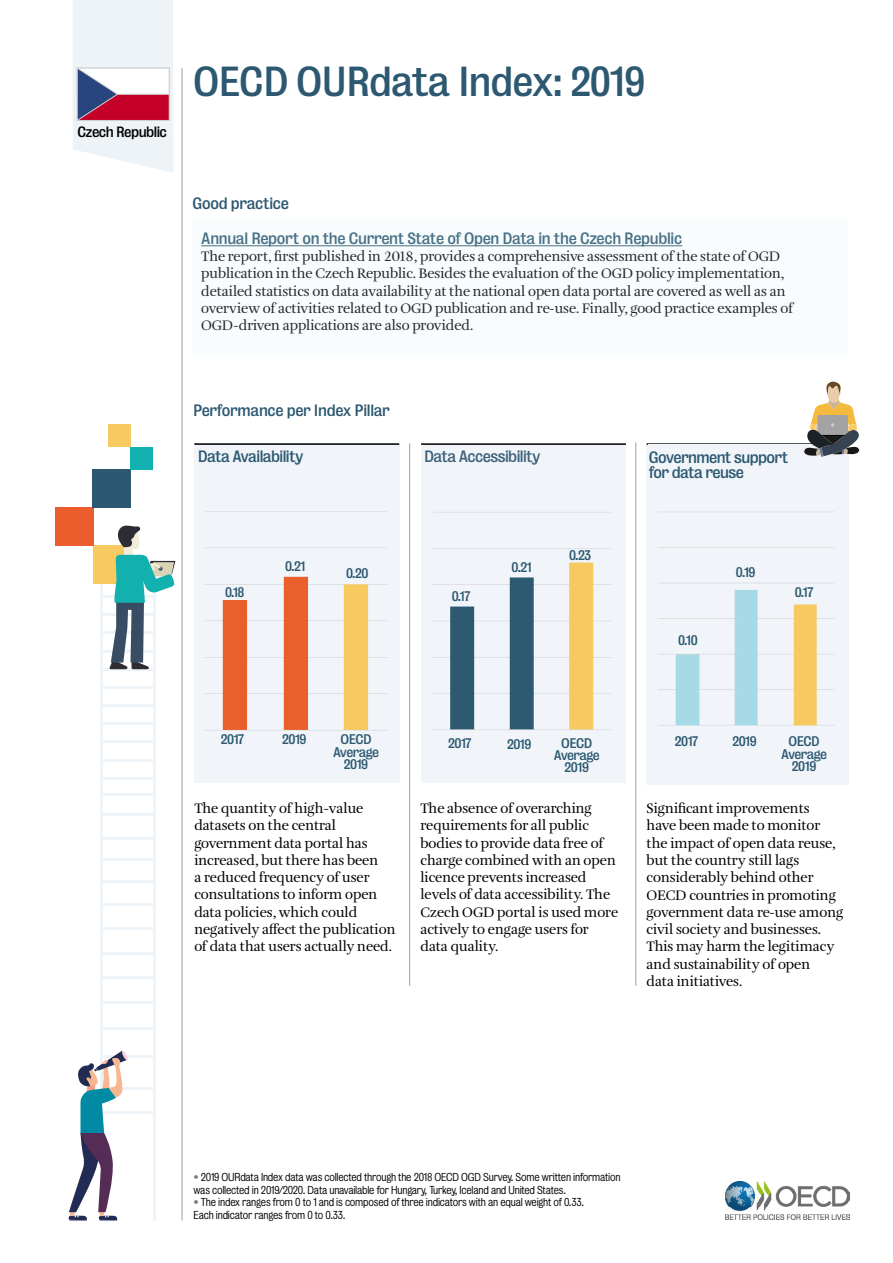
<style>
.page{position:relative;width:893px;height:1263px;background:#fff}
.page>*{position:absolute;margin:0;border:0;box-sizing:border-box;transform-origin:0 0}
.t1{font:38.25px "Bureau Grotesque Five Three";letter-spacing:-.025em;color:#2c5871}
.t2{font:15px/14.5px "Bureau Grotesque Five Three";letter-spacing:-.025em;color:#2c5871}
.t3{font:15px "Bureau Grotesque Five Three";letter-spacing:-.04em;color:#3d627a}
.t4{font:14.25px/17.2px "Amalia Pro";letter-spacing:-.005em;color:#000}
.t5{font:13.65px "Bureau Grotesque Five Three";letter-spacing:-.04em;color:#000}
.t6{font:12.75px/12.5px "Bureau Grotesque Five Three";letter-spacing:-.04em;color:#2c5871;text-align:center}
.t7{font:10.5px/12.6px "Bureau Grotesque Five One";letter-spacing:-.02em;color:#000}
.s1{color:#797979}
</style>
<div class="page">
<img style="left:647px;top:445px;width:201px;height:339px">
<img style="left:421px;top:445px;width:205px;height:338px">
<img style="left:194px;top:445px;width:205px;height:338px">
<hr style="left:182px;top:68px;width:1px;height:1152px;background:#9d9d9c">
<hr style="left:409px;top:443px;width:1px;height:542px;background:#9d9d9c">
<hr style="left:636px;top:442px;width:1px;height:544px;background:#9d9d9c">
<div style="left:198px;top:451px;width:198px;height:41px;background:#f1f5f9"></div>
<div style="left:221px;top:735px;width:27px;height:35px;background:#f1f5f9"></div>
<div style="left:221px;top:587px;width:27px;height:13px;background:#f1f5f9"></div>
<div style="left:277px;top:561px;width:36px;height:14px;background:#f1f5f9"></div>
<div style="left:342px;top:568px;width:31px;height:13px;background:#f1f5f9"></div>
<div style="left:446px;top:591px;width:30px;height:12px;background:#f1f5f9"></div>
<div style="left:506px;top:562px;width:31px;height:13px;background:#f1f5f9"></div>
<div style="left:672px;top:635px;width:31px;height:14px;background:#f1f5f9"></div>
<div style="left:730px;top:567px;width:31px;height:12px;background:#f1f5f9"></div>
<div style="left:788px;top:587px;width:31px;height:12px;background:#f1f5f9"></div>
<div style="left:565px;top:550px;width:30px;height:12px;background:#f1f5f9"></div>
<div style="left:448px;top:738px;width:28px;height:37px;background:#f1f5f9"></div>
<div style="left:675px;top:736px;width:31px;height:38px;background:#f1f5f9"></div>
<div style="left:282px;top:735px;width:28px;height:35px;background:#f1f5f9"></div>
<div style="left:507px;top:739px;width:28px;height:35px;background:#f1f5f9"></div>
<div style="left:732px;top:736px;width:30px;height:38px;background:#f1f5f9"></div>
<div style="left:329px;top:734px;width:54px;height:45px;background:#f1f5f9"></div>
<div style="left:550px;top:738px;width:54px;height:41px;background:#f1f5f9"></div>
<div style="left:777px;top:736px;width:54px;height:45px;background:#f1f5f9"></div>
<div style="left:424px;top:451px;width:196px;height:47px;background:#f1f5f9"></div>
<hr style="left:194px;top:443px;width:205px;height:2px;background:#000">
<hr style="left:421px;top:443px;width:205px;height:2px;background:#000">
<hr style="left:647px;top:443px;width:204px;height:2px;background:#000">
<hr style="left:101px;top:952px;width:54px;height:3px;background:#eef3f7">
<hr style="left:101px;top:976px;width:54px;height:2px;background:#eef3f7">
<hr style="left:101px;top:1002px;width:54px;height:2px;background:#eef3f7">
<hr style="left:101px;top:1027px;width:54px;height:3px;background:#eef3f7">
<hr style="left:101px;top:1055px;width:54px;height:2px;background:#eef3f7">
<hr style="left:101px;top:1111px;width:54px;height:2px;background:#eef3f7">
<hr style="left:153px;top:560px;width:3px;height:660px;background:#eef3f7">
<hr style="left:100px;top:560px;width:3px;height:660px;background:#eef3f7">
<div style="left:94px;top:545px;width:38px;height:39px;background:#f6c961"></div>
<div style="left:55px;top:507px;width:38px;height:38px;background:#eb5d2d"></div>
<div style="left:93px;top:469px;width:38px;height:39px;background:#2c5871"></div>
<div style="left:131px;top:447px;width:22px;height:23px;background:#13b0b0"></div>
<div style="left:108px;top:424px;width:23px;height:23px;background:#f6c961"></div>
<hr style="left:101px;top:595px;width:54px;height:3px;background:#eef3f7">
<hr style="left:101px;top:613px;width:54px;height:3px;background:#eef3f7">
<hr style="left:101px;top:632px;width:54px;height:2px;background:#eef3f7">
<hr style="left:101px;top:650px;width:54px;height:2px;background:#eef3f7">
<hr style="left:101px;top:668px;width:54px;height:2px;background:#eef3f7">
<hr style="left:101px;top:686px;width:54px;height:2px;background:#eef3f7">
<hr style="left:101px;top:704px;width:54px;height:3px;background:#eef3f7">
<hr style="left:101px;top:722px;width:54px;height:3px;background:#eef3f7">
<hr style="left:101px;top:813px;width:54px;height:3px;background:#eef3f7">
<hr style="left:101px;top:837px;width:54px;height:3px;background:#eef3f7">
<hr style="left:101px;top:858px;width:54px;height:3px;background:#eef3f7">
<hr style="left:101px;top:880px;width:54px;height:2px;background:#eef3f7">
<hr style="left:101px;top:903px;width:54px;height:2px;background:#eef3f7">
<hr style="left:101px;top:928px;width:54px;height:2px;background:#eef3f7">
<hr style="left:101px;top:1087px;width:54px;height:3px;background:#eef3f7">
<hr style="left:101px;top:759px;width:54px;height:2px;background:#eef3f7">
<hr style="left:101px;top:777px;width:54px;height:2px;background:#eef3f7">
<hr style="left:101px;top:794px;width:54px;height:2px;background:#eef3f7">
<hr style="left:101px;top:741px;width:54px;height:2px;background:#eef3f7">
<svg style="left:109px;top:525px;width:66px;height:144px"></svg>
<svg style="left:68px;top:1050px;width:60px;height:171px"></svg>
<svg style="left:73px;top:0;width:101px;height:173px"></svg>
<img style="left:725px;top:1181px;width:125px;height:38px">
<div style="left:193px;top:219px;width:655px;height:136px;background:#f8fcfd"></div>
<div style="left:648px;top:445px;width:169px;height:14px;background:#f1f5f9"></div>
<div style="left:649px;top:452px;width:199px;height:34px;background:#f1f5f9"></div>
<svg style="left:799px;top:381px;width:61px;height:76px"></svg>
<p class="t5" style="left:77px;top:124px;width:91px">Czech Republic</p>
<h1 class="t1" style="left:193px;top:59px;width:454px">OECD OURdata Index: 2019</h1>
<p class="t2" style="left:193px;top:196px;width:98px">Good practice</p>
<p class="t2" style="left:201px;top:231px;width:482px">Annual Report on the Current State of Open Data in the Czech Republic</p>
<p class="t4" style="left:201px;top:248px;width:593px">The report, first published in 2018, provides a comprehensive assessment of the state of OGD publication in the Czech Republic. Besides the evaluation of the OGD policy implementation, detailed statistics on data availability at the national open data portal are covered as well as an overview of activities related to OGD publication and re-use. Finally, good practice examples of OGD-driven applications are also provided.</p>
<p class="t2" style="left:193px;top:403px;width:198px">Performance per Index Pillar</p>
<p class="t2" style="left:198px;top:449px;width:107px">Data Availability</p>
<p class="t3" style="left:424px;top:448px;width:118px">Data Accessibility</p>
<p class="t2" style="left:649px;top:450px;width:141px">Government support for data reuse</p>
<p class="t6" style="left:225px;top:586px;width:21px">0.18</p>
<p class="t6" style="left:285px;top:560px;width:22px">0.21</p>
<p class="t6" style="left:346px;top:567px;width:24px">0.20</p>
<p class="t6" style="left:452px;top:590px;width:20px">0.17</p>
<p class="t6" style="left:512px;top:561px;width:22px">0.21</p>
<p class="t6" style="left:569px;top:549px;width:23px">0.23</p>
<p class="t6" style="left:678px;top:634px;width:21px">0.10</p>
<p class="t6" style="left:736px;top:566px;width:21px">0.19</p>
<p class="t6" style="left:795px;top:586px;width:20px">0.17</p>
<p class="t6" style="left:221px;top:733px;width:25px">2017</p>
<p class="t6" style="left:282px;top:733px;width:26px">2019</p>
<p class="t6" style="left:341px;top:733px;width:33px">OECD</p>
<p class="t6" style="left:448px;top:736px;width:25px">2017</p>
<p class="t6" style="left:507px;top:737px;width:26px">2019</p>
<p class="t6" style="left:675px;top:735px;width:25px">2017</p>
<p class="t6" style="left:732px;top:735px;width:26px">2019</p>
<p class="t6" style="left:333px;top:745px;width:47px">Average<br>2019</p>
<p class="t6" style="left:554px;top:736px;width:47px">OECD<br>Average<br>2019</p>
<p class="t6" style="left:781px;top:735px;width:47px">OECD<br>Average<br>2019</p>
<p class="t4" style="left:194px;top:800px;width:203px">The quantity of high-value datasets on the central government data portal has increased, but there has been<br>a reduced frequency of user consultations to inform open data policies, which could negatively affect the publication of data that users actually need.</p>
<p class="t4" style="left:420px;top:800px;width:199px">The absence of overarching requirements for all public bodies to provide data free of charge combined with an open licence prevents increased levels of data accessibility. The<br>Czech OGD portal is used more actively to engage users for data quality.</p>
<p class="t4" style="left:647px;top:800px;width:198px">Significant improvements<br>have been made to monitor the impact of open data reuse, but the country still lags considerably behind other<br>OECD countries in promoting government data re-use among civil society and businesses.<br>This may harm the legitimacy and sustainability of open<br>data initiatives.</p>
<p class="t7" style="left:194px;top:1171px;width:428px"><span class="s1">•</span> 2019 OURdata Index data was collected through the 2018 OECD OGD Survey. Some written information was collected in 2019/2020. Data unavailable for Hungary, Turkey, Iceland and United States.</p>
<p class="t7" style="left:194px;top:1196px;width:392px"><span class="s1">•</span> The index ranges from 0 to 1 and is composed of three indicators with an equal weight of 0.33.<br>Each indicator ranges from 0 to 0.33.</p>
</div>
